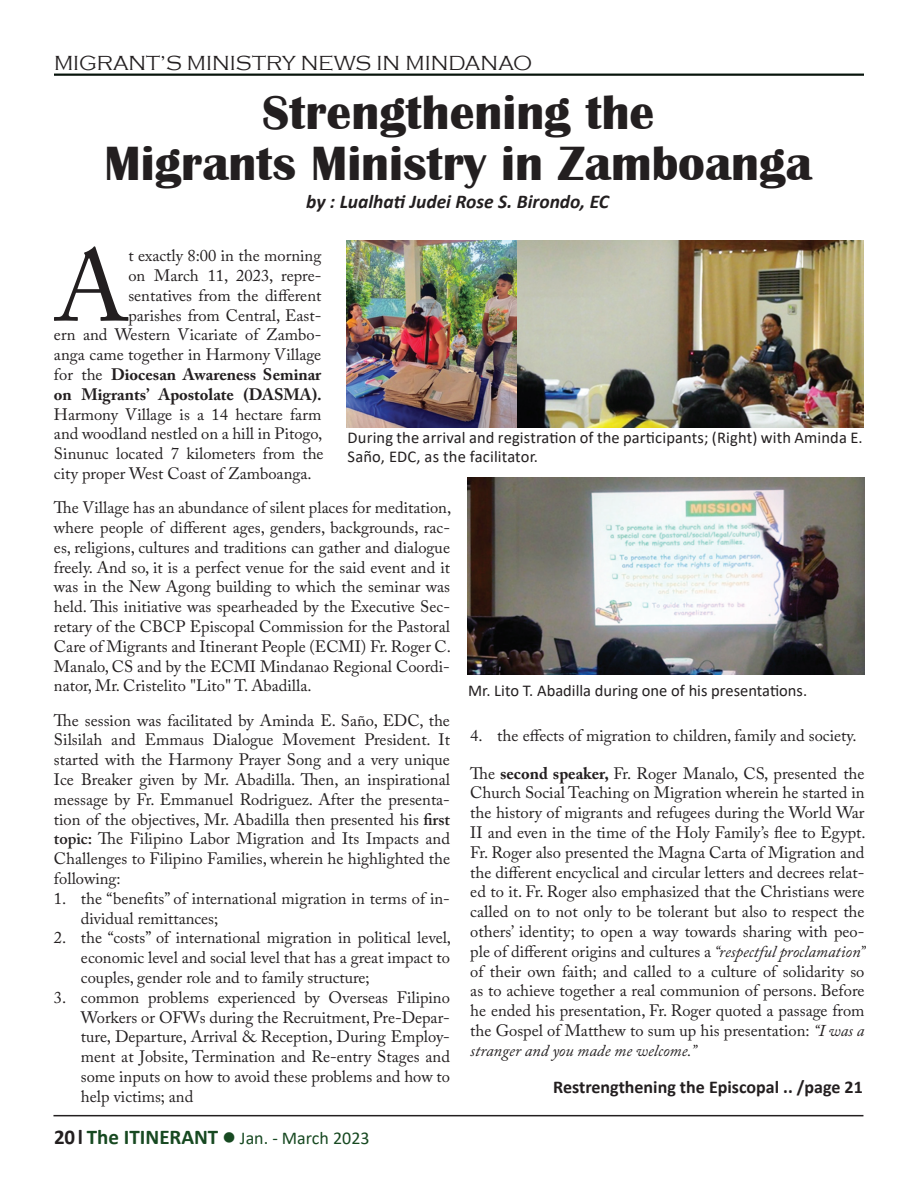
<style>
.page{position:relative;width:918px;height:1188px;background:#fff}
.page>*{position:absolute;margin:0;border:0;box-sizing:border-box;transform-origin:0 0}
.t1{font:100.05px "Adobe Caslon Pro";color:#231f20}
.t2{font:700 49.5px/51px "Britannic";color:#231f20;text-align:center}
.t3{font:300 21px "Copperplate Gothic";color:#231f20}
.t4{font:700 21px "Calibri";color:#231f20}
.t5{font:italic 700 19.5px "Calibri";color:#231f20}
.t6{font:700 18px "Calibri";color:#231f20}
.t7{font:18px "Calibri";color:#174921}
.t8{font:16.5px/19.8px "Adobe Caslon Pro";color:#231f20;text-align:justify}
.t9{font:16.5px/19.8px "Calibri";letter-spacing:.01em;color:#231f20}
.s1{font-weight:700}
.s2{font-weight:600}
.s3{font-style:italic}
.s4{font-weight:700;font-size:21px;color:#231f20}
.s5{font-weight:700;font-size:21px}
</style>
<div class="page">
<hr style="left:53px;top:1115px;width:810px;height:1px;background:#231f20">
<img style="left:516px;top:241px;width:347px;height:186px">
<img style="left:347px;top:241px;width:169px;height:186px">
<hr style="left:54px;top:74px;width:810px;height:1px;background:#050706">
<hr style="left:54px;top:75px;width:810px;height:1px;background:#050706">
<img style="left:467px;top:477px;width:397px;height:198px">
<p class="t3" style="left:54px;top:52px;width:480px">MIGRANT’S MINISTRY NEWS IN MINDANAO</p>
<h2 class="t2" style="left:104px;top:87px;width:709px">Strengthening the<br>Migrants Ministry in Zamboanga</h2>
<p class="t5" style="left:306px;top:188px;width:304px">by : Lualhati Judei Rose S. Birondo, EC</p>
<h1 class="t1" style="left:54px;top:228px;width:76px">A</h1>
<p class="t8" style="left:54px;top:246px;width:269px;text-align:right">t exactly 8:00 in the morning<br>on March 11, 2023, repre-<br>sentatives from the different<br>parishes from Central, East-<br>ern and Western Vicariate of Zambo&shy;anga came together in Harmony Village for the <span class="s1">Diocesan Awareness Seminar on Migrants’ Apostolate (DASMA).</span></p>
<p class="t8" style="left:54px;top:404px;width:271px;text-align:left">Harmony Village is a 14 hectare farm and woodland nestled on a hill in Pitogo, Sinunuc located 7 kilometers from the city proper West Coast of Zamboanga.</p>
<p class="t8" style="left:54px;top:498px;width:399px">The Village has an abundance of silent places for meditation, where people of different ages, genders, backgrounds, rac&shy;es, religions, cultures and traditions can gather and dialogue freely. And so, it is a perfect venue for the said event and it was in the New Agong building to which the seminar was held. This initiative was spearheaded by the Executive Sec&shy;retary of the CBCP Episcopal Commission for the Pastoral Care of Migrants and Itinerant People (ECMI) Fr. Roger C.<br>Manalo, CS and by the ECMI Mindanao Regional Coordi&shy;nator, Mr. Cristelito "Lito" T. Abadilla.</p>
<p class="t8" style="left:54px;top:710px;width:398px">The session was facilitated by Aminda E. Saño, EDC, the Silsilah and Emmaus Dialogue Movement President. It started with the Harmony Prayer Song and a very unique Ice Breaker given by Mr. Abadilla. Then, an inspirational message by Fr. Emmanuel Rodriguez. After the presenta&shy;tion of the objectives, Mr. Abadilla then presented his <span class="s2">first topic:</span> The Filipino Labor Migration and Its Impacts and Challenges to Filipino Families, wherein he highlighted the following:</p>
<p class="t8" style="left:81px;top:888px;width:370px;text-indent:-27px">1. the “benefits” of international migration in terms of in&shy;dividual remittances;</p>
<p class="t8" style="left:81px;top:928px;width:372px;text-indent:-27px">2. the “costs” of international migration in political level, economic level and social level that has a great impact to couples, gender role and to family structure;</p>
<p class="t8" style="left:81px;top:987px;width:371px;text-indent:-27px">3. common problems experienced by Overseas Filipino Workers or OFWs during the Recruitment, Pre-Depar&shy;ture, Departure, Arrival &amp; Reception, During Employ&shy;ment at Jobsite, Termination and Re-entry Stages and some inputs on how to avoid these problems and how to help victims; and</p>
<p class="t9" style="left:348px;top:427px;width:517px">During the arrival and registration of the participants; (Right) with Aminda E.<br>Saño, EDC, as the facilitator.</p>
<p class="t9" style="left:468px;top:681px;width:340px">Mr. Lito T. Abadilla during one of his presentations.</p>
<p class="t8" style="left:470px;top:725px;width:388px">4. the effects of migration to children, family and society.</p>
<p class="t8" style="left:470px;top:763px;width:397px">The <span class="s1">second speaker,</span> Fr. Roger Manalo, CS, presented the Church Social Teaching on Migration wherein he started in the history of migrants and refugees during the World War II and even in the time of the Holy Family’s flee to Egypt.<br>Fr. Roger also presented the Magna Carta of Migration and the different encyclical and circular letters and decrees relat&shy;ed to it. Fr. Roger also emphasized that the Christians were called on to not only to be tolerant but also to respect the others’ identity; to open a way towards sharing with peo&shy;ple of different origins and cultures a <span class="s3">“respectful proclamation” </span>of their own faith; and called to a culture of solidarity so as to achieve together a real communion of persons. Before he ended his presentation, Fr. Roger quoted a passage from the Gospel of Matthew to sum up his presentation: <span class="s3">“I was a stranger and you made me welcome.”</span></p>
<p class="t6" style="left:553px;top:1074px;width:311px">Restrengthening the Episcopal .. /page 21</p>
<p class="t7" style="left:78px;top:1125px;width:293px"><span class="s4">l</span> <span class="s5">The ITINERANT</span> ● Jan. - March 2023</p>
<p class="t4" style="left:54px;top:1122px;width:23px">20</p>
</div>
